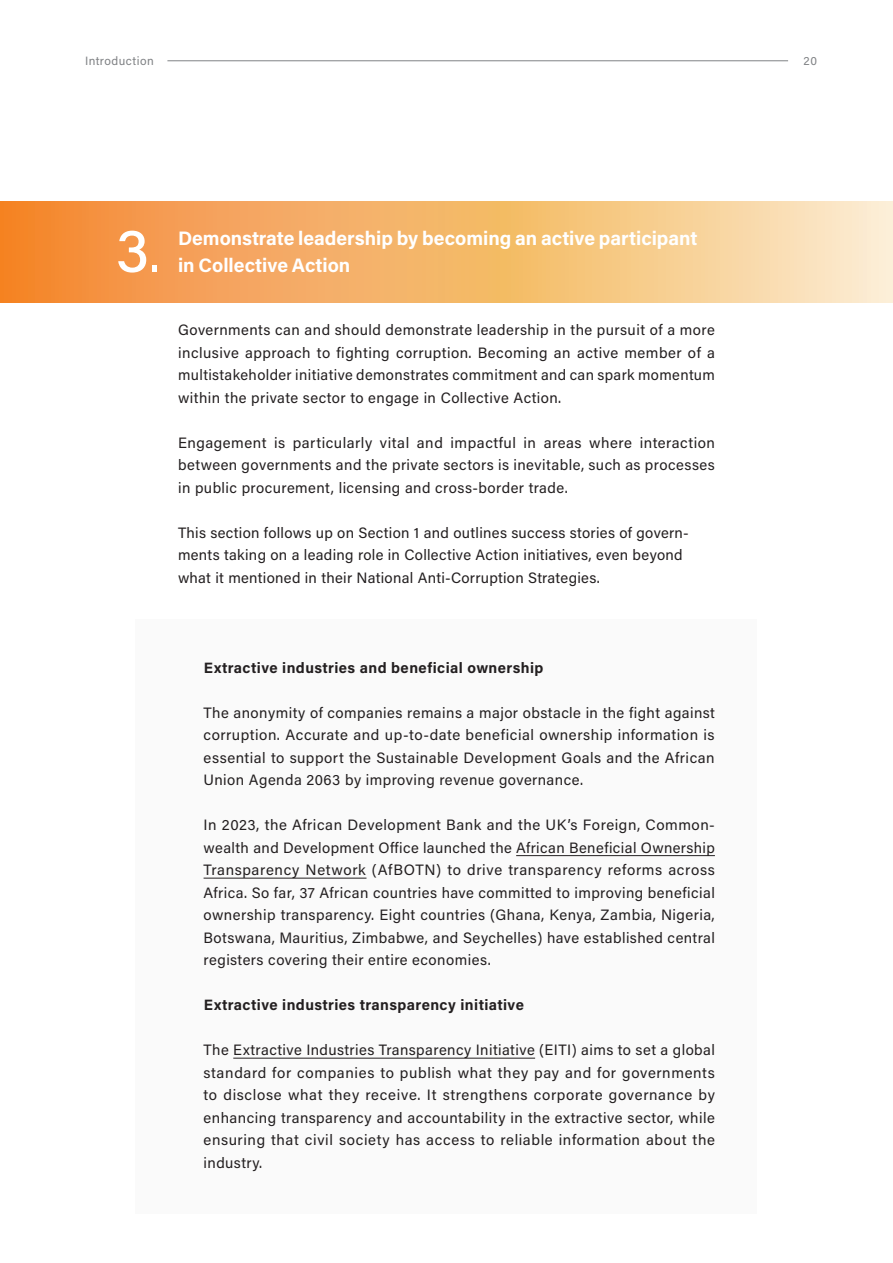
<style>
.page{position:relative;width:893px;height:1263px;background:#fff}
.page>*{position:absolute;margin:0;border:0;box-sizing:border-box;transform-origin:0 0}
.Quick_Guide_Titel_3{font:500 61.5px "Acumin Pro";color:#fff}
.Quick_Guide_Titel_3-2{font:700 19.5px/27px "Acumin Pro";color:#fff}
.Box_grey{font:15px/22.5px "Acumin Pro";letter-spacing:.03em;color:#231f20;text-align:justify}
.Quick_Guide_GENERAL_TEXT{font:15px/22.5px "Acumin Pro";letter-spacing:.02em;color:#231f20;text-align:justify}
.Box_grey-2{font:700 15px "Acumin Pro";letter-spacing:.03em;color:#231f20}
.t1{font:12px "Acumin Pro";letter-spacing:.04em;color:#808285}
</style>
<div class="page">
<hr style="left:167px;top:61px;width:621px;height:1px;background:#808285">
<svg style="left:0;top:202px;width:893px;height:100px;background:#f6b875"></svg>
<div style="left:136px;top:619px;width:621px;height:100px;background:#fafafa"></div>
<div style="left:136px;top:664px;width:621px;height:168px;background:#fafafa"></div>
<div style="left:136px;top:776px;width:621px;height:236px;background:#fafafa"></div>
<hr style="left:516px;top:855px;width:199px;height:1px;background:#231f20">
<hr style="left:204px;top:878px;width:162px;height:1px;background:#231f20">
<div style="left:136px;top:1001px;width:621px;height:213px;background:#fafafa"></div>
<hr style="left:233px;top:1058px;width:302px;height:1px;background:#231f20">
<p class="t1" style="left:85px;top:53px;width:70px">Introduction</p>
<p class="t1" style="left:803px;top:53px;width:15px">20</p>
<p class="Quick_Guide_Titel_3" style="left:116px;top:208px;width:45px">3.</p>
<p class="Quick_Guide_Titel_3-2" style="left:178px;top:224px;width:521px">Demonstrate leadership by becoming an active participant in Collective Action</p>
<p class="Quick_Guide_GENERAL_TEXT" style="left:178px;top:318px;width:539px">Governments can and should demonstrate leadership in the pursuit of a more inclusive approach to fighting corruption. Becoming an active member of a multistakeholder initiative demonstrates commitment and can spark momentum within the private sector to engage in Collective Action.</p>
<p class="Quick_Guide_GENERAL_TEXT" style="left:178px;top:430px;width:539px">Engagement is particularly vital and impactful in areas where interaction between governments and the private sectors is inevitable, such as processes in public procurement, licensing and cross-border trade.</p>
<p class="Quick_Guide_GENERAL_TEXT" style="left:178px;top:520px;width:512px;text-align:left">This section follows up on Section 1 and outlines success stories of govern&shy;ments taking on a leading role in Collective Action initiatives, even beyond what it mentioned in their National Anti-Corruption Strategies.</p>
<p class="Box_grey-2" style="left:204px;top:657px;width:341px">Extractive industries and beneficial ownership</p>
<p class="Box_grey" style="left:204px;top:700px;width:513px">The anonymity of companies remains a major obstacle in the fight against corruption. Accurate and up-to-date beneficial ownership information is essential to support the Sustainable Development Goals and the African Union Agenda 2063 by improving revenue governance.</p>
<p class="Box_grey" style="left:204px;top:813px;width:513px">In 2023, the African Development Bank and the UK’s Foreign, Common&shy;wealth and Development Office launched the African Beneficial Ownership Transparency Network (AfBOTN) to drive transparency reforms across Africa. So far, 37 African countries have committed to improving beneficial ownership transparency. Eight countries (Ghana, Kenya, Zambia, Nigeria, Botswana, Mauritius, Zimbabwe, and Seychelles) have established central registers covering their entire economies.</p>
<p class="Box_grey-2" style="left:204px;top:994px;width:321px">Extractive industries transparency initiative</p>
<p class="Box_grey" style="left:204px;top:1038px;width:513px">The Extractive Industries Transparency Initiative (EITI) aims to set a global standard for companies to publish what they pay and for governments to disclose what they receive. It strengthens corporate governance by enhancing transparency and accountability in the extractive sector, while ensuring that civil society has access to reliable information about the industry.</p>
</div>
